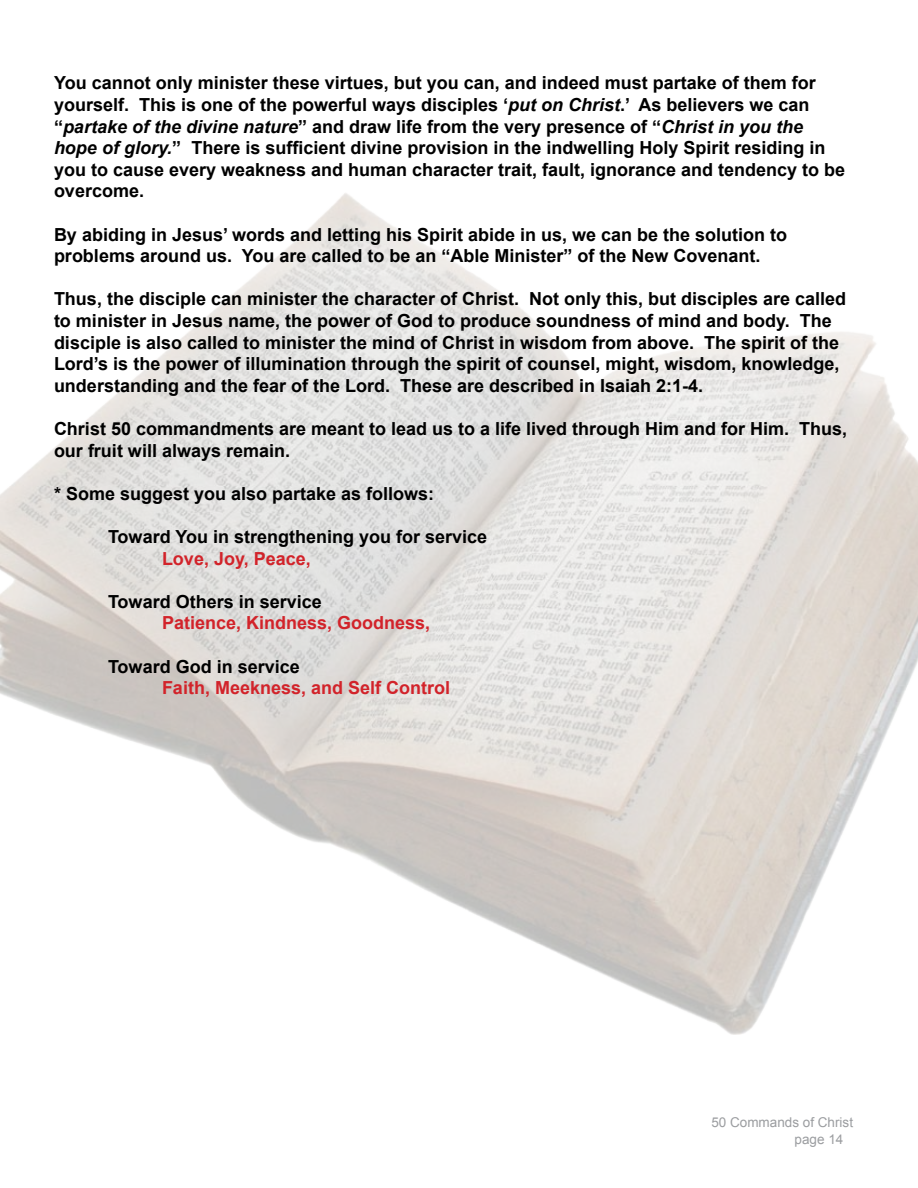
<style>
.page{position:relative;width:918px;height:1188px;background:#fff}
.page>*{position:absolute;margin:0;border:0;box-sizing:border-box;transform-origin:0 0}
.t1{font:700 18px/21.6px "Arial";color:#000}
.t2{font:700 18px "Arial";color:#d2232a}
.t3{font:13.5px/16.5px "Arial";color:#9b9da0}
.s1{font-style:italic}
</style>
<div class="page">
<img style="left:0;top:193px;width:918px;height:841px">
<p class="t1" style="left:54px;top:73px;width:793px">You cannot only minister these virtues, but you can, and indeed must partake of them for yourself. This is one of the powerful ways disciples ‘<span class="s1">put on Christ</span>.’ As believers we can “<span class="s1">partake of the divine nature</span>” and draw life from the very presence of “<span class="s1">Christ in you the hope of glory.</span>” There is sufficient divine provision in the indwelling Holy Spirit residing in you to cause every weakness and human character trait, fault, ignorance and tendency to be overcome.</p>
<p class="t1" style="left:54px;top:224px;width:735px">By abiding in Jesus’ words and letting his Spirit abide in us, we can be the solution to problems around us. You are called to be an “Able Minister” of the New Covenant.</p>
<p class="t1" style="left:54px;top:289px;width:794px">Thus, the disciple can minister the character of Christ. Not only this, but disciples are called to minister in Jesus name, the power of God to produce soundness of mind and body. The disciple is also called to minister the mind of Christ in wisdom from above. The spirit of the Lord’s is the power of illumination through the spirit of counsel, might, wisdom, knowledge, understanding and the fear of the Lord. These are described in Isaiah 2:1-4.</p>
<p class="t1" style="left:54px;top:418px;width:795px">Christ 50 commandments are meant to lead us to a life lived through Him and for Him. Thus, our fruit will always remain.</p>
<p class="t1" style="left:54px;top:483px;width:382px">* Some suggest you also partake as follows:</p>
<p class="t1" style="left:108px;top:526px;width:381px">Toward You in strengthening you for service</p>
<p class="t2" style="left:162px;top:546px;width:150px">Love, Joy, Peace,</p>
<p class="t1" style="left:108px;top:591px;width:215px">Toward Others in service</p>
<p class="t2" style="left:162px;top:611px;width:270px">Patience, Kindness, Goodness,</p>
<p class="t1" style="left:108px;top:656px;width:193px">Toward God in service</p>
<p class="t2" style="left:162px;top:676px;width:290px">Faith, Meekness, and Self Control</p>
<p class="t3" style="left:795px;top:1114px;width:60px;text-indent:-83px">50 Commands of Christ page 14</p>
</div>
